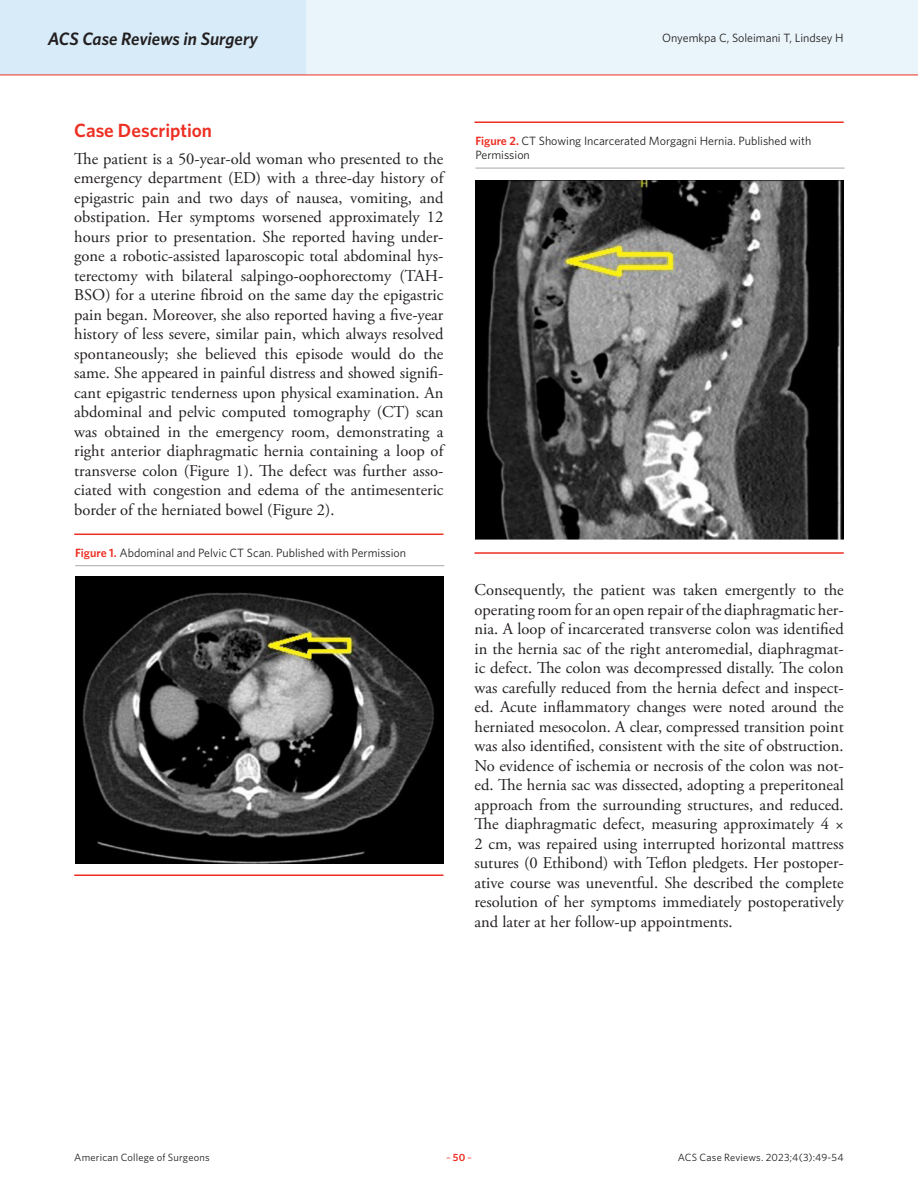
<style>
.page{position:relative;width:918px;height:1188px;background:#fff}
.page>*{position:absolute;margin:0;border:0;box-sizing:border-box;transform-origin:0 0}
.Article_Subhead{font:600 19.2px "Whitney";color:#ee2e22}
.t1{font:italic 600 18px "Whitney";letter-spacing:-.005em;color:#231f20}
.Article_Body_no_indent{font:16.5px/19.5px "Adobe Garamond Pro";color:#231f20;text-align:justify}
.Caption_New{font:12px/14.4px "Whitney";color:#231f20}
.t2{font:10.5px "Whitney";letter-spacing:.015em;color:#231f20}
.t3{font:10.5px "Whitney";color:#ee2e22}
.s1{font-weight:600;color:#ee2e22}
.s2{font-weight:600}
</style>
<div class="page">
<div style="left:0;top:0;width:918px;height:75px;background:#eaf5fb"></div>
<div style="left:0;top:0;width:306px;height:75px;background:#d7ebf8"></div>
<hr style="left:0;top:75px;width:918px;height:1px;background:#ee2e22">
<hr style="left:75px;top:565px;width:369px;height:1px;background:#a9a8aa">
<hr style="left:475px;top:168px;width:370px;height:1px;background:#a9a8aa">
<img style="left:75px;top:576px;width:368px;height:287px">
<img style="left:475px;top:180px;width:369px;height:360px">
<hr style="left:74px;top:534px;width:369px;height:1px;background:#ee2e22">
<hr style="left:475px;top:121px;width:369px;height:2px;background:#ee2e22">
<hr style="left:74px;top:874px;width:369px;height:2px;background:#ee2e22">
<hr style="left:475px;top:552px;width:369px;height:2px;background:#ee2e22">
<p class="t1" style="left:48px;top:26px;width:212px">ACS Case Reviews in Surgery</p>
<p class="Caption_New" style="left:662px;top:31px;width:183px">Onyemkpa C, Soleimani T, Lindsey H</p>
<p class="Article_Subhead" style="left:74px;top:117px;width:139px">Case Description</p>
<p class="Article_Body_no_indent" style="left:74px;top:149px;width:371px">The patient is a 50-year-old woman who presented to the emergency department (ED) with a three-day history of epigastric pain and two days of nausea, vomiting, and obstipation. Her symptoms worsened approximately 12 hours prior to presentation. She reported having under&shy;gone a robotic-assisted laparoscopic total abdominal hys&shy;terectomy with bilateral salpingo-oophorectomy (TAH-BSO) for a uterine fibroid on the same day the epigastric pain began. Moreover, she also reported having a five-year history of less severe, similar pain, which always resolved spontaneously; she believed this episode would do the same. She appeared in painful distress and showed signifi&shy;cant epigastric tenderness upon physical examination. An abdominal and pelvic computed tomography (CT) scan was obtained in the emergency room, demonstrating a right anterior diaphragmatic hernia containing a loop of transverse colon (Figure 1). The defect was further asso&shy;ciated with congestion and edema of the antimesenteric border of the herniated bowel (Figure 2).</p>
<p class="Caption_New" style="left:75px;top:545px;width:333px"><span class="s1">Figure 1.</span> Abdominal and Pelvic CT Scan. Published with Permission</p>
<p class="Caption_New" style="left:475px;top:133px;width:337px"><span class="s1">Figure 2.</span> CT Showing Incarcerated Morgagni Hernia. Published with<br>Permission</p>
<p class="Article_Body_no_indent" style="left:475px;top:581px;width:371px">Consequently, the patient was taken emergently to the operating room for an open repair of the diaphragmatic her&shy;nia. A loop of incarcerated transverse colon was identified in the hernia sac of the right anteromedial, diaphragmat&shy;ic defect. The colon was decompressed distally. The colon was carefully reduced from the hernia defect and inspect&shy;ed. Acute inflammatory changes were noted around the herniated mesocolon. A clear, compressed transition point was also identified, consistent with the site of obstruction.<br>No evidence of ischemia or necrosis of the colon was not&shy;ed. The hernia sac was dissected, adopting a preperitoneal approach from the surrounding structures, and reduced.<br>The diaphragmatic defect, measuring approximately 4 × 2 cm, was repaired using interrupted horizontal mattress sutures (0 Ethibond) with Teflon pledgets. Her postoper&shy;ative course was uneventful. She described the complete resolution of her symptoms immediately postoperatively and later at her follow-up appointments.</p>
<p class="t2" style="left:74px;top:1150px;width:137px">American College of Surgeons</p>
<p class="t3" style="left:446px;top:1150px;width:27px">–<span class="s2">50</span>–</p>
<p class="t2" style="left:678px;top:1150px;width:168px">ACS Case Reviews. 2023;4(3):49-54</p>
</div>
